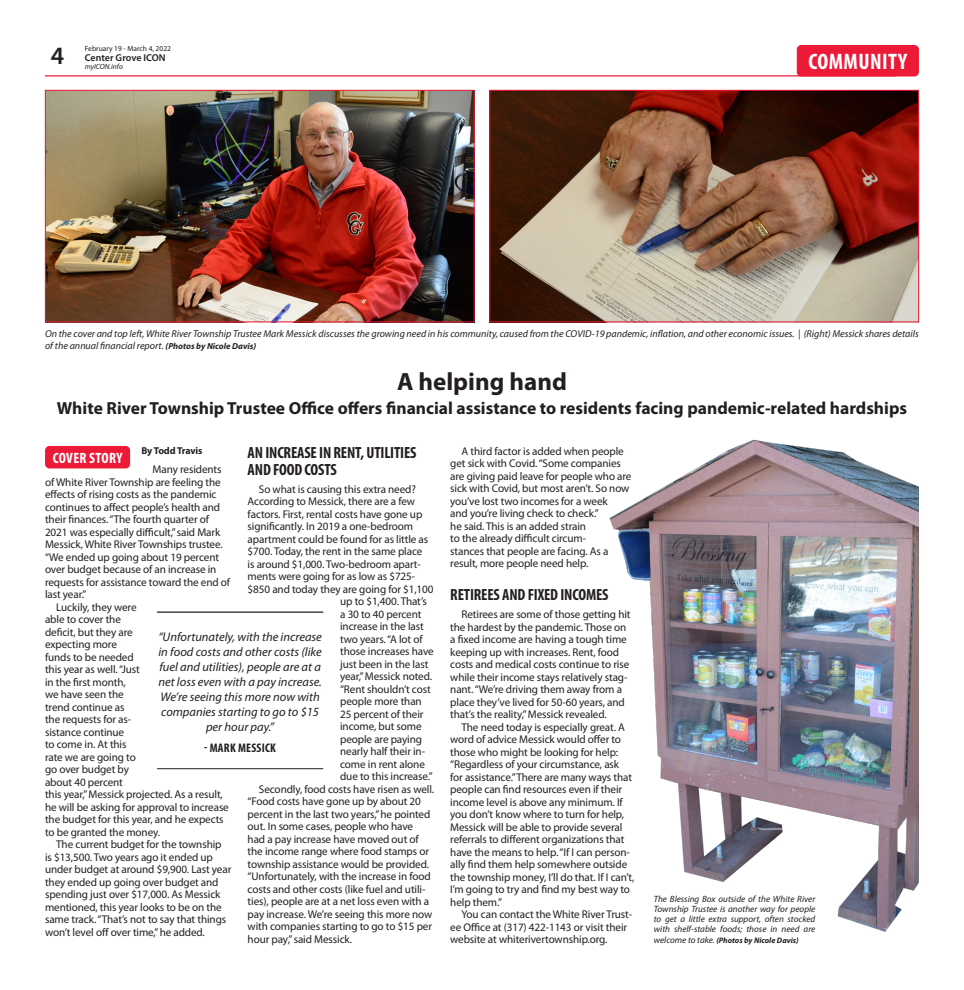
<style>
.page{position:relative;width:964px;height:990px;background:#fff}
.page>*{position:absolute;margin:0;border:0;box-sizing:border-box;transform-origin:0 0}
.Headline_-_20pt{font:700 25px "Myriad Pro";color:#231f20}
.t1{font:600 25px "Myriad Pro";color:#231f20}
.Briefs_Copy{font:700 condensed 22.5px "Myriad Pro";letter-spacing:.02em;color:#fff}
.Headline_-_14pt{font:700 17.5px "Myriad Pro";color:#231f20}
.Section_Header{font:700 condensed 16.25px/16.2px "Myriad Pro";letter-spacing:-.01em;color:#231f20}
.Briefs_Copy-2{font:700 condensed 15px "Myriad Pro";letter-spacing:.02em;color:#fff}
.Body_Copy{font:italic 12.5px/15px "Myriad Pro";color:#231f20;text-align:center}
.Body_Copy-2{font:700 condensed 12.5px "Myriad Pro";letter-spacing:.02em;color:#231f20}
.Body_Copy-3{font:11.25px/12.5px "Myriad Pro";letter-spacing:-.01em;color:#231f20}
.Captions_for_Photos{font:italic 10px/11.2px "Myriad Pro";color:#231f20}
.t2{font:600 10px "Myriad Pro";letter-spacing:-.005em;color:#231f20}
.Byline_for_Article{font:700 10px "Myriad Pro";letter-spacing:-.015em;color:#231f20}
.Captions_for_Photos-2{font:italic 9.12px/10.2px "Myriad Pro";color:#231f20;text-align:justify}
.Captions_for_Photos-3{font:italic 700 8px "Myriad Pro";color:#231f20}
.t3{font:7.5px "Myriad Pro";color:#231f20}
.t4{font:italic 7.5px "Myriad Pro";color:#231f20}
.s1{font-weight:700;font-size:8.75px}
.s2{font-weight:400;font-size:9.12px}
</style>
<div class="page">
<hr style="left:45px;top:75px;width:849px;height:2px;background:#ed1a37">
<div style="left:796px;top:45px;width:122px;height:32px;background:#ed1a37;border-radius:4px"></div>
<hr style="left:157px;top:612px;width:166px;height:1px;background:#231f20">
<hr style="left:157px;top:768px;width:166px;height:1px;background:#231f20">
<img style="left:491px;top:92px;width:425px;height:228px">
<div style="left:489px;top:90px;width:429px;height:232px;border:1px solid #ed1a37"></div>
<img style="left:47px;top:92px;width:425px;height:228px">
<div style="left:45px;top:90px;width:429px;height:232px;border:1px solid #ed1a37"></div>
<div style="left:45px;top:446px;width:85px;height:22px;background:#ed1a37;border-radius:5px"></div>
<img style="left:609px;top:439px;width:309px;height:493px">
<h1 class="t1" style="left:51px;top:39px;width:15px">4</h1>
<p class="t3" style="left:85px;top:43px;width:88px">February 19 - March 4, 2022</p>
<p class="t2" style="left:85px;top:51px;width:82px">Center Grove ICON</p>
<p class="t4" style="left:85px;top:62px;width:40px">myICON.info</p>
<p class="Briefs_Copy" style="left:808px;top:48px;width:100px">COMMUNITY</p>
<p class="Captions_for_Photos" style="left:45px;top:328px;width:874px">On the cover and top left, White River Township Trustee Mark Messick discusses the growing need in his community, caused from the COVID-19 pandemic, inflation, and other economic issues. | (Right) Messick shares details of the annual financial report. <span class="s1">(Photos by Nicole Davis)</span></p>
<p class="Headline_-_20pt" style="left:397px;top:365px;width:171px">A helping hand</p>
<p class="Headline_-_14pt" style="left:57px;top:397px;width:851px">White River Township Trustee Office offers financial assistance to residents facing pandemic-related hardships</p>
<p class="Byline_for_Article" style="left:141px;top:444px;width:63px">By Todd Travis</p>
<p class="Body_Copy-3" style="left:45px;top:463px;width:186px;text-indent:107px">Many residents of White River Township are feeling the effects of rising costs as the pandemic continues to affect people’s health and their finances. “The fourth quarter of 2021 was especially difficult,” said Mark Messick, White River Townships trustee. “We ended up going about 19 percent over budget because of an increase in requests for assistance toward the end of last year.”</p>
<p class="Body_Copy-3" style="left:45px;top:601px;width:185px;text-indent:11px">Luckily, they were<br>able to cover the<br>deficit, but they are<br>expecting more<br>funds to be needed<br>this year as well. “Just<br>in the first month,<br>we have seen the<br>trend continue as<br>the requests for as-<br>sistance continue<br>to come in. At this<br>rate we are going to<br>go over budget by<br>about 40 percent<br>this year,” Messick projected. As a result, he will be asking for approval to increase the budget for this year, and he expects to be granted the money.</p>
<p class="Body_Copy-3" style="left:45px;top:838px;width:188px;text-indent:11px">The current budget for the township<br>is $13,500. Two years ago it ended up under budget at around $9,900. Last year they ended up going over budget and spending just over $17,000. As Messick mentioned, this year looks to be on the same track. “That’s not to say that things won’t level off over time,” he added.</p>
<p class="Section_Header" style="left:247px;top:445px;width:170px">AN INCREASE IN RENT, UTILITIES<br>AND FOOD COSTS</p>
<p class="Body_Copy-3" style="left:259px;top:483px;width:158px">So what is causing this extra need?</p>
<p class="Body_Copy-3" style="left:247px;top:495px;width:169px">According to Messick, there are a few</p>
<p class="Body_Copy-3" style="left:247px;top:508px;width:176px">factors. First, rental costs have gone up</p>
<p class="Body_Copy-3" style="left:247px;top:520px;width:167px">significantly. In 2019 a one-bedroom</p>
<p class="Body_Copy-3" style="left:247px;top:533px;width:182px">apartment could be found for as little as</p>
<p class="Body_Copy-3" style="left:247px;top:545px;width:176px">$700. Today, the rent in the same place</p>
<p class="Body_Copy-3" style="left:247px;top:558px;width:175px">is around $1,000. Two-bedroom apart-</p>
<p class="Body_Copy-3" style="left:247px;top:570px;width:169px">ments were going for as low as $725-</p>
<p class="Body_Copy-3" style="left:247px;top:583px;width:187px">$850 and today they are going for $1,100</p>
<p class="Body_Copy-3" style="left:340px;top:595px;width:88px">up to $1,400. That’s</p>
<p class="Body_Copy-3" style="left:340px;top:608px;width:83px">a 30 to 40 percent</p>
<p class="Body_Copy-3" style="left:340px;top:620px;width:85px">increase in the last</p>
<p class="Body_Copy-3" style="left:340px;top:633px;width:84px">two years. “A lot of</p>
<p class="Body_Copy-3" style="left:340px;top:645px;width:95px">those increases have</p>
<p class="Body_Copy-3" style="left:340px;top:658px;width:90px">just been in the last</p>
<p class="Body_Copy-3" style="left:340px;top:670px;width:93px">year,” Messick noted.</p>
<p class="Body_Copy-3" style="left:340px;top:683px;width:92px">“Rent shouldn’t cost</p>
<p class="Body_Copy-3" style="left:340px;top:695px;width:83px">people more than</p>
<p class="Body_Copy-3" style="left:340px;top:708px;width:85px">25 percent of their</p>
<p class="Body_Copy-3" style="left:340px;top:720px;width:83px">income, but some</p>
<p class="Body_Copy-3" style="left:340px;top:733px;width:83px">people are paying</p>
<p class="Body_Copy-3" style="left:340px;top:745px;width:86px">nearly half their in-</p>
<p class="Body_Copy-3" style="left:340px;top:758px;width:86px">come in rent alone</p>
<p class="Body_Copy-3" style="left:340px;top:770px;width:94px">due to this increase.”</p>
<p class="Body_Copy-3" style="left:247px;top:783px;width:188px;text-indent:11px">Secondly, food costs have risen as well. “Food costs have gone up by about 20 percent in the last two years,” he pointed out. In some cases, people who have<br>had a pay increase have moved out of the income range where food stamps or township assistance would be provided. “Unfortunately, with the increase in food costs and other costs (like fuel and utili&shy;ties), people are at a net loss even with a pay increase. We’re seeing this more now with companies starting to go to $15 per hour pay,” said Messick.</p>
<p class="Briefs_Copy-2" style="left:53px;top:448px;width:71px">COVER STORY</p>
<p class="Body_Copy" style="left:158px;top:629px;width:165px">“Unfortunately, with the increase in food costs and other costs (like fuel and utilities), people are at a net loss even with a pay increase.<br>We’re seeing this more now with companies starting to go to $15 per hour pay.”</p>
<p class="Body_Copy-2" style="left:204px;top:740px;width:73px">- MARK MESSICK</p>
<p class="Body_Copy-3" style="left:450px;top:444px;width:183px;text-indent:11px">A third factor is added when people get sick with Covid. “Some companies are giving paid leave for people who are sick with Covid, but most aren’t. So now you’ve lost two incomes for a week<br>and you’re living check to check.”<br>he said. This is an added strain<br>to the already difficult circum-<br>stances that people are facing. As a result, more people need help.</p>
<p class="Section_Header" style="left:450px;top:586px;width:160px">RETIREES AND FIXED INCOMES</p>
<p class="Body_Copy-3" style="left:450px;top:608px;width:182px;text-indent:11px">Retirees are some of those getting hit the hardest by the pandemic. Those on a fixed income are having a tough time keeping up with increases. Rent, food costs and medical costs continue to rise while their income stays relatively stag&shy;nant. “We’re driving them away from a place they’ve lived for 50-60 years, and that’s the reality,” Messick revealed.</p>
<p class="Body_Copy-3" style="left:450px;top:721px;width:186px;text-indent:11px">The need today is especially great. A word of advice Messick would offer to those who might be looking for help: “Regardless of your circumstance, ask for assistance.” There are many ways that people can find resources even if their income level is above any minimum. If you don’t know where to turn for help, Messick will be able to provide several referrals to different organizations that have the means to help. “If I can person&shy;ally find them help somewhere outside the township money, I’ll do that. If I can’t, I’m going to try and find my best way to help them.”</p>
<p class="Body_Copy-3" style="left:450px;top:908px;width:183px;text-indent:11px">You can contact the White River Trust&shy;ee Office at (317) 422-1143 or visit their website at whiterivertownship.org.</p>
<p class="Captions_for_Photos-2" style="left:653px;top:893px;width:163px">The Blessing Box outside of the White River Township Trustee is another way for people to get a little extra support, often stocked with shelf-stable foods; those in need are</p>
<p class="Captions_for_Photos-3" style="left:653px;top:935px;width:146px"><span class="s2">welcome to take.</span> (Photos by Nicole Davis)</p>
</div>
